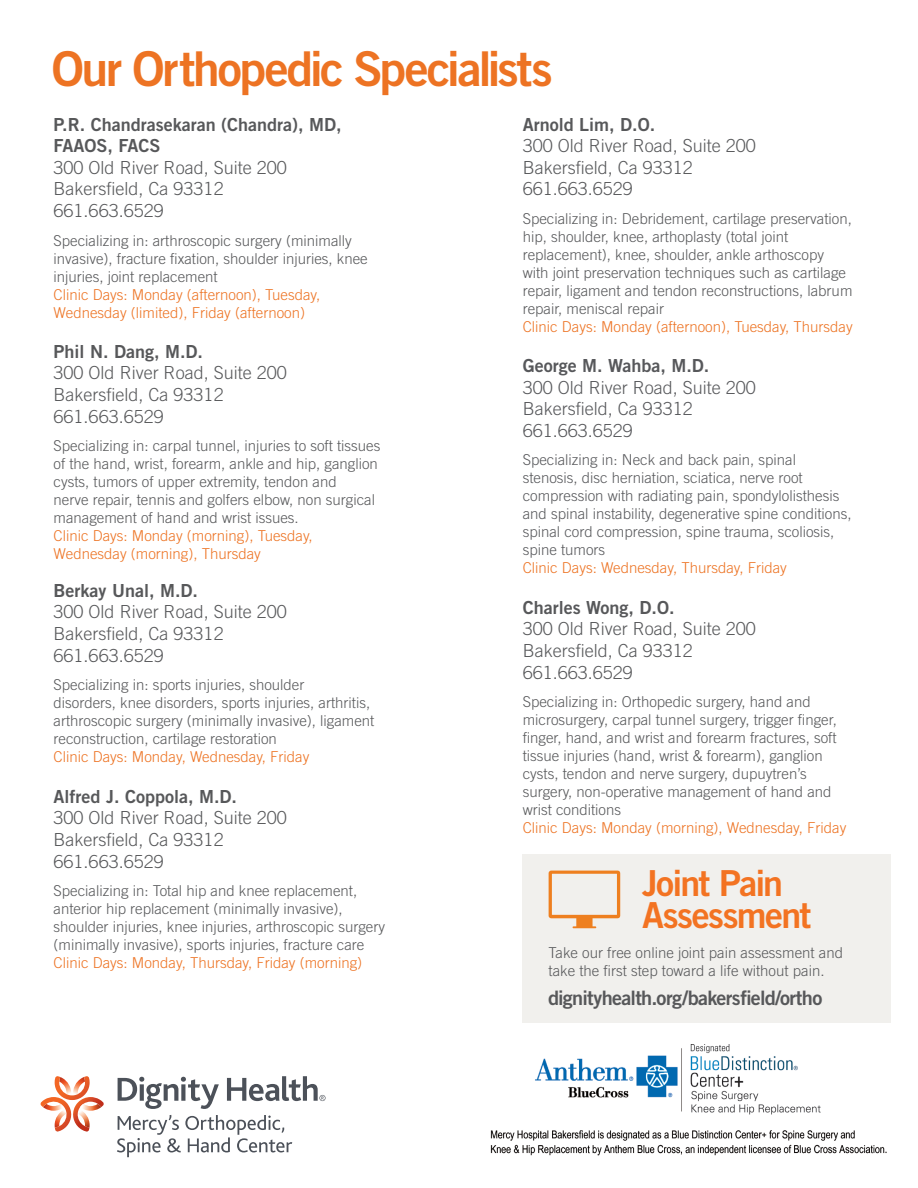
<style>
.page{position:relative;width:918px;height:1188px;background:#fff}
.page>*{position:absolute;margin:0;border:0;box-sizing:border-box;transform-origin:0 0}
.t1{font:48px "Trade Gothic LT Std Bd 2";letter-spacing:-.05em;color:#ed7323}
.Subhead{font:35.85px "Trade Gothic LT Std Bd 2";letter-spacing:-.05em;color:#f37322}
.Body{font:19.95px "Trade Gothic LT Std Bd 2";letter-spacing:-.035em;color:#57585a}
.t2{font:300 18px "Trade Gothic LT Std";color:#57585a}
.t3{font:18px/21.6px "Trade Gothic LT Std Bd 2";color:#57585a}
.t4{font:300 18px "Trade Gothic LT Std";color:#57585b}
.t5{font:18px "Trade Gothic LT Std Bd 2";color:#57585b}
.t6{font:300 15px/18px "Trade Gothic LT Std";color:#57585a}
.t7{font:300 15px/18px "Trade Gothic LT Std";color:#ed7323}
.t8{font:300 15px/18px "Trade Gothic LT Std";color:#57585b}
</style>
<div class="page">
<img style="left:490px;top:1044px;width:397px;height:112px">
<svg style="left:40px;top:1076px;width:64px;height:56px"></svg>
<img style="left:80px;top:1107px;width:21px;height:4px">
<img style="left:80px;top:1104px;width:21px;height:3px">
<svg style="left:117px;top:1115px;width:175px;height:42px"></svg>
<svg style="left:118px;top:1077px;width:101px;height:32px"></svg>
<svg style="left:227px;top:1076px;width:99px;height:25px"></svg>
<div style="left:523px;top:854px;width:368px;height:168px;background:#f1f0ed"></div>
<svg style="left:549px;top:871px;width:71px;height:57px"></svg>
<p class="t1" style="left:52px;top:40px;width:502px">Our Orthopedic Specialists</p>
<p class="t3" style="left:54px;top:113px;width:290px">P.R. Chandrasekaran (Chandra), MD,<br>FAAOS, FACS</p>
<p class="t2" style="left:54px;top:157px;width:235px">300 Old River Road, Suite 200</p>
<p class="t2" style="left:54px;top:178px;width:172px">Bakersfield, Ca 93312</p>
<p class="t2" style="left:54px;top:200px;width:112px">661.663.6529</p>
<p class="t6" style="left:54px;top:231px;width:316px">Specializing in: arthroscopic surgery (minimally invasive), fracture fixation, shoulder injuries, knee injuries, joint replacement</p>
<p class="t7" style="left:54px;top:285px;width:268px">Clinic Days: Monday (afternoon), Tuesday,<br>Wednesday (limited), Friday (afternoon)</p>
<p class="t3" style="left:54px;top:340px;width:151px">Phil N. Dang, M.D.</p>
<p class="t2" style="left:54px;top:362px;width:235px">300 Old River Road, Suite 200</p>
<p class="t2" style="left:54px;top:384px;width:172px">Bakersfield, Ca 93312</p>
<p class="t2" style="left:54px;top:405px;width:112px">661.663.6529</p>
<p class="t6" style="left:54px;top:437px;width:328px">Specializing in: carpal tunnel, injuries to soft tissues of the hand, wrist, forearm, ankle and hip, ganglion cysts, tumors of upper extremity, tendon and<br>nerve repair, tennis and golfers elbow, non surgical management of hand and wrist issues.</p>
<p class="t7" style="left:54px;top:527px;width:261px">Clinic Days: Monday (morning), Tuesday,<br>Wednesday (morning), Thursday</p>
<p class="t3" style="left:54px;top:579px;width:146px">Berkay Unal, M.D.</p>
<p class="t2" style="left:54px;top:601px;width:235px">300 Old River Road, Suite 200</p>
<p class="t2" style="left:54px;top:623px;width:172px">Bakersfield, Ca 93312</p>
<p class="t2" style="left:54px;top:645px;width:112px">661.663.6529</p>
<p class="t6" style="left:54px;top:676px;width:322px">Specializing in: sports injuries, shoulder<br>disorders, knee disorders, sports injuries, arthritis, arthroscopic surgery (minimally invasive), ligament reconstruction, cartilage restoration</p>
<p class="t7" style="left:54px;top:748px;width:257px">Clinic Days: Monday, Wednesday, Friday</p>
<p class="t3" style="left:54px;top:785px;width:185px">Alfred J. Coppola, M.D.</p>
<p class="t2" style="left:54px;top:807px;width:235px">300 Old River Road, Suite 200</p>
<p class="t2" style="left:54px;top:829px;width:172px">Bakersfield, Ca 93312</p>
<p class="t2" style="left:54px;top:851px;width:112px">661.663.6529</p>
<p class="t6" style="left:54px;top:882px;width:333px">Specializing in: Total hip and knee replacement, anterior hip replacement (minimally invasive), shoulder injuries, knee injuries, arthroscopic surgery (minimally invasive), sports injuries, fracture care</p>
<p class="t7" style="left:54px;top:954px;width:310px">Clinic Days: Monday, Thursday, Friday (morning)</p>
<p class="t3" style="left:523px;top:113px;width:134px">Arnold Lim, D.O.</p>
<p class="t2" style="left:523px;top:135px;width:235px">300 Old River Road, Suite 200</p>
<p class="t2" style="left:523px;top:157px;width:172px">Bakersfield, Ca 93312</p>
<p class="t2" style="left:523px;top:178px;width:112px">661.663.6529</p>
<p class="t6" style="left:523px;top:209px;width:331px">Specializing in: Debridement, cartilage preservation, hip, shoulder, knee, arthoplasty (total joint replacement), knee, shoulder, ankle arthoscopy with joint preservation techniques such as cartilage repair, ligament and tendon reconstructions, labrum repair, meniscal repair</p>
<p class="t7" style="left:523px;top:317px;width:332px">Clinic Days: Monday (afternoon), Tuesday, Thursday</p>
<p class="t5" style="left:523px;top:354px;width:188px">George M. Wahba, M.D.</p>
<p class="t4" style="left:523px;top:376px;width:235px">300 Old River Road, Suite 200</p>
<p class="t4" style="left:523px;top:398px;width:172px">Bakersfield, Ca 93312</p>
<p class="t4" style="left:523px;top:420px;width:112px">661.663.6529</p>
<p class="t8" style="left:523px;top:451px;width:330px">Specializing in: Neck and back pain, spinal stenosis, disc herniation, sciatica, nerve root compression with radiating pain, spondylolisthesis and spinal instability, degenerative spine conditions, spinal cord compression, spine trauma, scoliosis, spine tumors</p>
<p class="t7" style="left:523px;top:559px;width:266px">Clinic Days: Wednesday, Thursday, Friday</p>
<p class="t3" style="left:523px;top:596px;width:153px">Charles Wong, D.O.</p>
<p class="t2" style="left:523px;top:618px;width:235px">300 Old River Road, Suite 200</p>
<p class="t2" style="left:523px;top:640px;width:172px">Bakersfield, Ca 93312</p>
<p class="t2" style="left:523px;top:661px;width:112px">661.663.6529</p>
<p class="t6" style="left:523px;top:692px;width:316px">Specializing in: Orthopedic surgery, hand and microsurgery, carpal tunnel surgery, trigger finger, finger, hand, and wrist and forearm fractures, soft tissue injuries (hand, wrist &amp; forearm), ganglion cysts, tendon and nerve surgery, dupuytren’s surgery, non-operative management of hand and wrist conditions</p>
<p class="t7" style="left:523px;top:818px;width:325px">Clinic Days: Monday (morning), Wednesday, Friday</p>
<p class="Subhead" style="left:642px;top:861px;width:143px">Joint Pain</p>
<p class="Subhead" style="left:642px;top:893px;width:171px">Assessment</p>
<p class="t6" style="left:549px;top:944px;width:296px">Take our free online joint pain assessment and take the first step toward a life without pain.</p>
<p class="Body" style="left:548px;top:986px;width:276px">dignityhealth.org/bakersfield/ortho</p>
</div>
